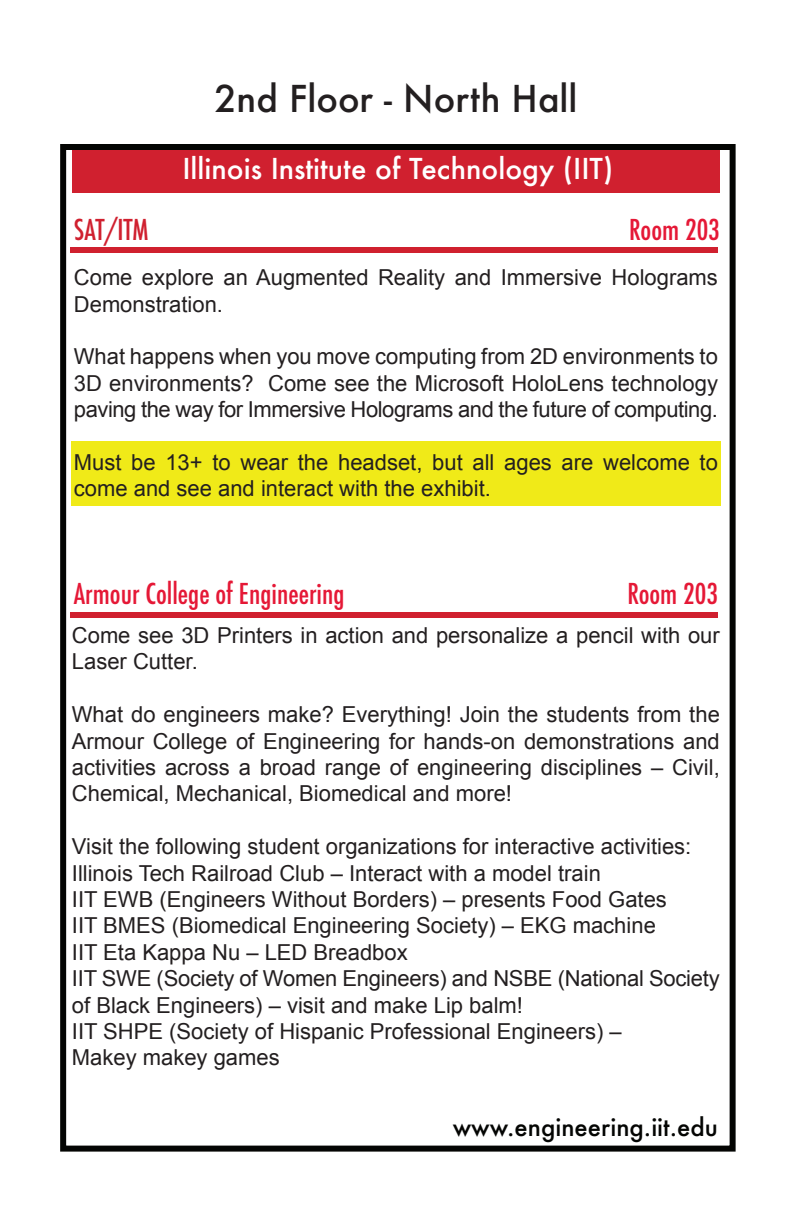
<style>
.page{position:relative;width:792px;height:1224px;background:#fff}
.page>*{position:absolute;margin:0;border:0;box-sizing:border-box;transform-origin:0 0}
.t1{font:500 36px "Futura";color:#231f20}
.t2{font:500 condensed 28px "Futura";color:#e51836}
.t3{font:500 28px "Futura";color:#fff}
.t4{font:500 condensed 28px "Futura";color:#d0202f}
.t5{font:500 24px "Futura";color:#040503}
.t6{font:22px/26.4px "Arial";color:#231f20}
</style>
<div class="page">
<div style="left:71px;top:442px;width:650px;height:64px;background:#f0ea18"></div>
<div style="left:72px;top:148px;width:648px;height:45px;background:#d0202f"></div>
<div style="left:60px;top:144px;width:676px;height:1008px;border:6px solid #040503"></div>
<div style="left:70px;top:247px;width:648px;height:6px;background:#d0202f"></div>
<div style="left:70px;top:612px;width:648px;height:6px;background:#d0202f"></div>
<p class="t1" style="left:214px;top:74px;width:365px">2nd Floor - North Hall</p>
<p class="t3" style="left:182px;top:150px;width:433px">Illinois Institute of Technology (IIT)</p>
<p class="t4" style="left:74px;top:211px;width:76px">SAT/ITM</p>
<p class="t2" style="left:629px;top:211px;width:92px">Room 203</p>
<p class="t6" style="left:74px;top:264px;width:646px">Come explore an Augmented Reality and Immersive Holograms<br>Demonstration.</p>
<p class="t6" style="left:74px;top:344px;width:646px;text-align:justify">What happens when you move computing from 2D environments to 3D environments? Come see the Microsoft HoloLens technology paving the way for Immersive Holograms and the future of computing.</p>
<p class="t6" style="left:74px;top:449px;width:646px">Must be 13+ to wear the headset, but all ages are welcome to come and see and interact with the exhibit.</p>
<p class="t2" style="left:74px;top:576px;width:272px">Armour College of Engineering</p>
<p class="t2" style="left:627px;top:576px;width:92px">Room 203</p>
<p class="t6" style="left:72px;top:622px;width:649px">Come see 3D Printers in action and personalize a pencil with our<br>Laser Cutter.</p>
<p class="t6" style="left:72px;top:702px;width:650px;text-align:justify">What do engineers make? Everything! Join the students from the Armour College of Engineering for hands-on demonstrations and activities across a broad range of engineering disciplines – Civil, Chemical, Mechanical, Biomedical and more!</p>
<p class="t6" style="left:72px;top:834px;width:621px">Visit the following student organizations for interactive activities:</p>
<p class="t6" style="left:72px;top:860px;width:531px">Illinois Tech Railroad Club – Interact with a model train</p>
<p class="t6" style="left:72px;top:886px;width:597px">IIT EWB (Engineers Without Borders) – presents Food Gates</p>
<p class="t6" style="left:72px;top:913px;width:586px">IIT BMES (Biomedical Engineering Society) – EKG machine</p>
<p class="t6" style="left:72px;top:939px;width:337px">IIT Eta Kappa Nu – LED Breadbox</p>
<p class="t6" style="left:72px;top:966px;width:649px">IIT SWE (Society of Women Engineers) and NSBE (National Society of Black Engineers) – visit and make Lip balm!</p>
<p class="t6" style="left:72px;top:1018px;width:551px">IIT SHPE (Society of Hispanic Professional Engineers) –</p>
<p class="t6" style="left:72px;top:1045px;width:209px">Makey makey games</p>
<p class="t5" style="left:453px;top:1110px;width:267px">www.engineering.iit.edu</p>
</div>
